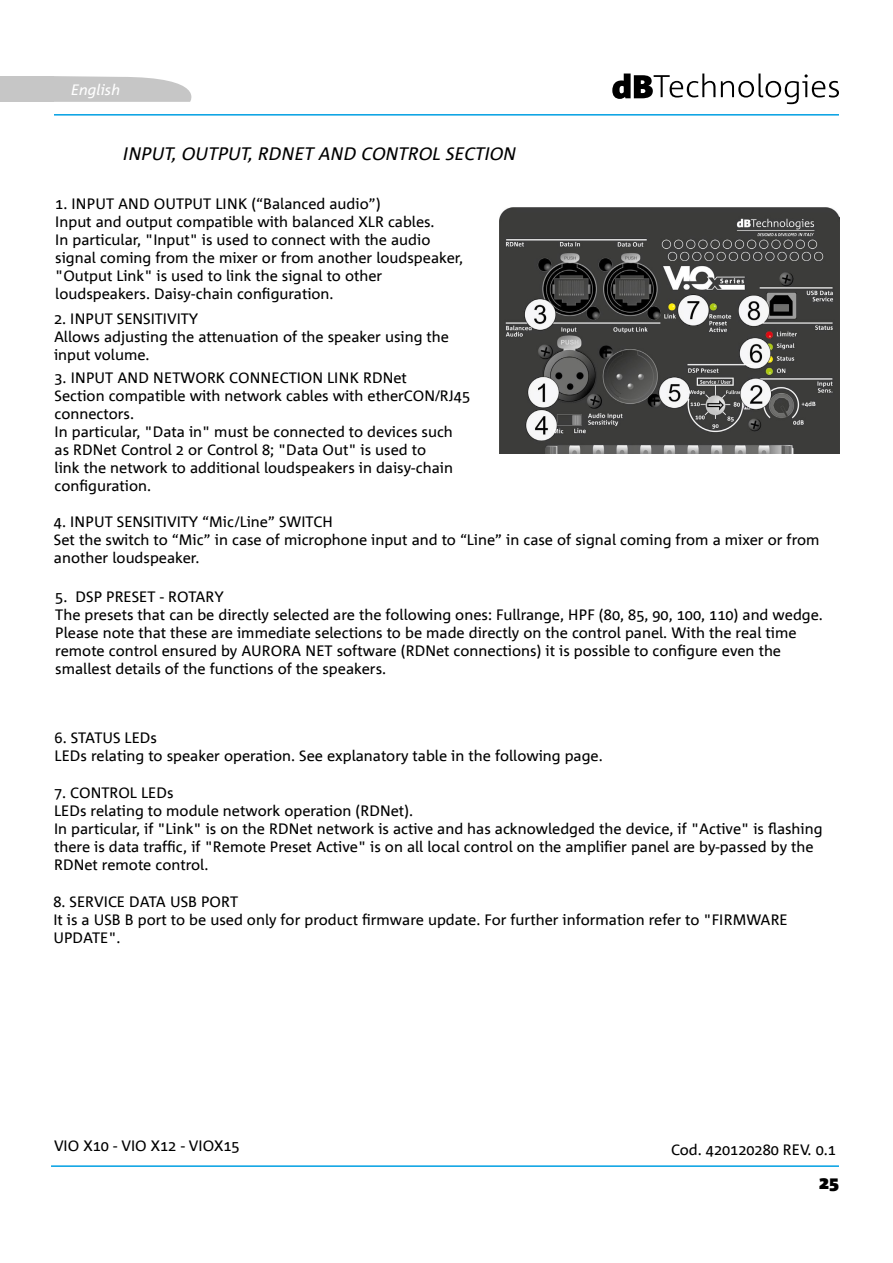
<style>
.page{position:relative;width:893px;height:1263px;background:#fff}
.page>*{position:absolute;margin:0;border:0;box-sizing:border-box;transform-origin:0 0}
.t1{font:italic 18px "Corpid Office";color:#000}
.t2{font:900 18px "Corpid";color:#000}
.t3{font:15px/18px "Corpid Office";color:#000}
.t4{font:italic 15px "Corpid Office";color:#fff}
</style>
<div class="page">
<hr style="left:51px;top:1165px;width:788px;height:2px;background:#009fe3">
<hr style="left:54px;top:114px;width:785px;height:2px;background:#009fe3">
<svg style="left:612px;top:74px;width:103px;height:25px"></svg>
<svg style="left:721px;top:74px;width:118px;height:30px"></svg>
<svg style="left:54px;top:76px;width:138px;height:26px;background:#ccc"></svg>
<div style="left:0;top:76px;width:54px;height:26px;background:#c6c6c6"></div>
<img style="left:500px;top:207px;width:339px;height:246px">
<p class="t4" style="left:71px;top:82px;width:51px">English</p>
<p class="t1" style="left:123px;top:144px;width:394px">INPUT, OUTPUT, RDNET AND CONTROL SECTION</p>
<p class="t3" style="left:55px;top:195px;width:409px">1. INPUT AND OUTPUT LINK (“Balanced audio”)<br>Input and output compatible with balanced XLR cables.<br>In particular, "Input" is used to connect with the audio signal coming from the mixer or from another loudspeaker, "Output Link" is used to link the signal to other loudspeakers. Daisy-chain configuration.</p>
<p class="t3" style="left:54px;top:311px;width:397px">2. INPUT SENSITIVITY<br>Allows adjusting the attenuation of the speaker using the input volume.</p>
<p class="t3" style="left:55px;top:370px;width:417px">3. INPUT AND NETWORK CONNECTION LINK RDNet<br>Section compatible with network cables with etherCON/RJ45 connectors.<br>In particular, "Data in" must be connected to devices such as RDNet Control 2 or Control 8; "Data Out" is used to<br>link the network to additional loudspeakers in daisy-chain configuration.</p>
<p class="t3" style="left:54px;top:513px;width:767px">4. INPUT SENSITIVITY “Mic/Line” SWITCH<br>Set the switch to “Mic” in case of microphone input and to “Line” in case of signal coming from a mixer or from another loudspeaker.</p>
<p class="t3" style="left:55px;top:588px;width:769px">5. DSP PRESET - ROTARY<br>The presets that can be directly selected are the following ones: Fullrange, HPF (80, 85, 90, 100, 110) and wedge.<br>Please note that these are immediate selections to be made directly on the control panel. With the real time remote control ensured by AURORA NET software (RDNet connections) it is possible to configure even the smallest details of the functions of the speakers.</p>
<p class="t3" style="left:55px;top:729px;width:550px">6. STATUS LEDs<br>LEDs relating to speaker operation. See explanatory table in the following page.</p>
<p class="t3" style="left:54px;top:784px;width:770px">7. CONTROL LEDs<br>LEDs relating to module network operation (RDNet).<br>In particular, if "Link" is on the RDNet network is active and has acknowledged the device, if "Active" is flashing there is data traffic, if "Remote Preset Active" is on all local control on the amplifier panel are by-passed by the RDNet remote control.</p>
<p class="t3" style="left:53px;top:893px;width:736px">8. SERVICE DATA USB PORT<br>It is a USB B port to be used only for product firmware update. For further information refer to "FIRMWARE<br>UPDATE".</p>
<p class="t3" style="left:54px;top:1137px;width:187px">VIO X10 - VIO X12 - VIOX15</p>
<p class="t3" style="left:671px;top:1141px;width:166px">Cod. 420120280 REV. 0.1</p>
<p class="t2" style="left:819px;top:1172px;width:21px">25</p>
</div>
